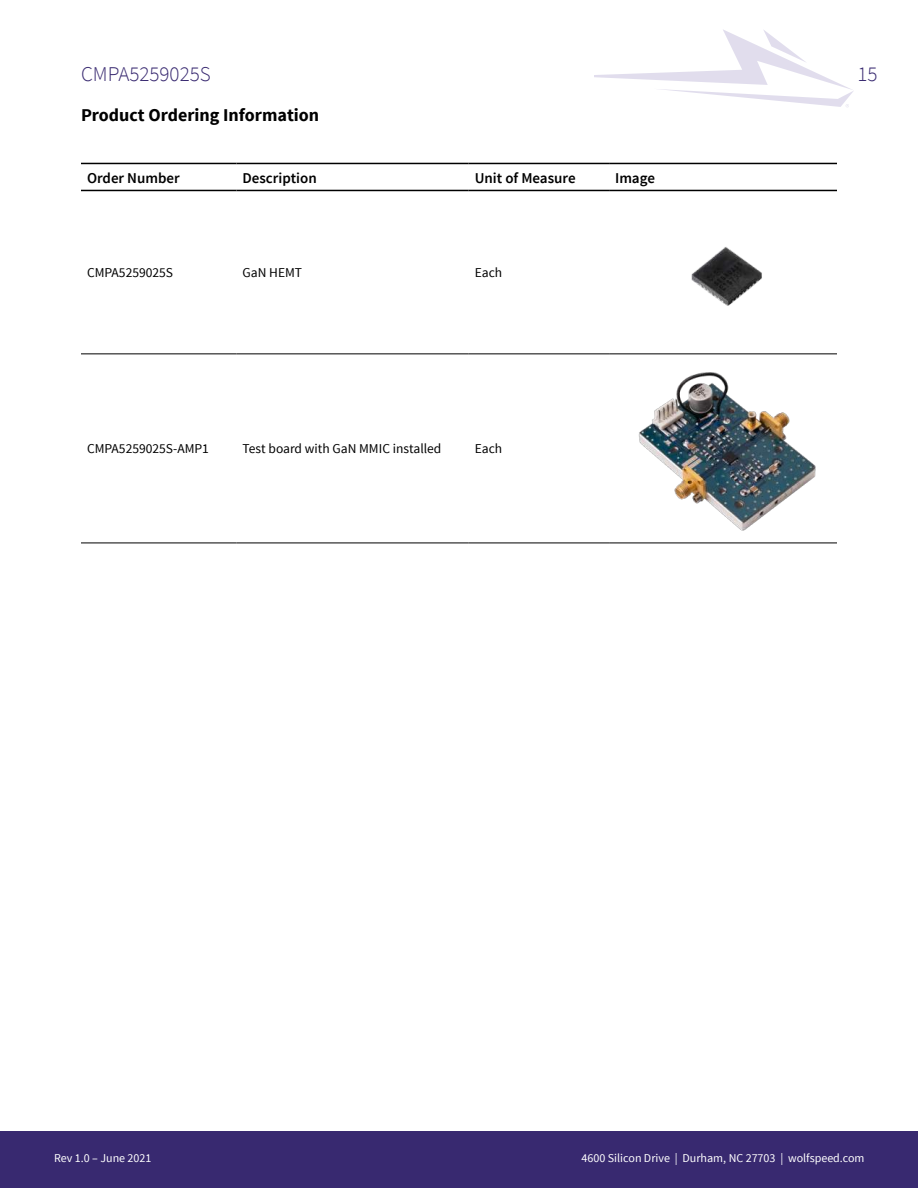
<style>
.page{position:relative;width:918px;height:1188px;background:#fff}
.page>*{position:absolute;margin:0;border:0;box-sizing:border-box;transform-origin:0 0}
.t1{font:300 21px "Source Sans Pro";color:#382970}
.t2{font:700 18px "Source Sans Pro";color:#000}
.t3{font:600 15px "Source Sans Pro";color:#000}
.t4{font:13.5px "Source Sans Pro";color:#000}
.t5{font:12px "Source Sans Pro";color:#fff}
</style>
<div class="page">
<svg style="left:594px;top:29px;width:259px;height:78px"></svg>
<div style="left:0;top:1131px;width:918px;height:57px;background:#382970"></div>
<hr style="left:81px;top:353px;width:156px;height:1px;background:#000">
<hr style="left:237px;top:353px;width:232px;height:1px;background:#000">
<hr style="left:469px;top:353px;width:140px;height:1px;background:#000">
<hr style="left:81px;top:543px;width:156px;height:1px;background:#000">
<hr style="left:237px;top:543px;width:232px;height:1px;background:#000">
<hr style="left:469px;top:543px;width:140px;height:1px;background:#000">
<hr style="left:609px;top:543px;width:228px;height:1px;background:#000">
<hr style="left:81px;top:163px;width:156px;height:1px;background:#000">
<hr style="left:237px;top:163px;width:232px;height:1px;background:#000">
<hr style="left:469px;top:163px;width:140px;height:1px;background:#000">
<hr style="left:609px;top:163px;width:228px;height:1px;background:#000">
<hr style="left:81px;top:190px;width:156px;height:1px;background:#000">
<hr style="left:237px;top:190px;width:232px;height:1px;background:#000">
<hr style="left:469px;top:190px;width:140px;height:1px;background:#000">
<hr style="left:609px;top:190px;width:228px;height:1px;background:#000">
<img style="left:609px;top:191px;width:228px;height:352px">
<h1 class="t1" style="left:81px;top:61px;width:131px">CMPA5259025S</h1>
<h1 class="t1" style="left:857px;top:66px;width:22px">15</h1>
<h2 class="t2" style="left:81px;top:108px;width:240px">Product Ordering Information</h2>
<p class="t3" style="left:87px;top:172px;width:94px">Order Number</p>
<p class="t3" style="left:243px;top:172px;width:76px">Description</p>
<p class="t3" style="left:475px;top:172px;width:102px">Unit of Measure</p>
<p class="t3" style="left:615px;top:172px;width:41px">Image</p>
<p class="t4" style="left:87px;top:268px;width:88px">CMPA5259025S</p>
<p class="t4" style="left:243px;top:268px;width:61px">GaN HEMT</p>
<p class="t4" style="left:475px;top:268px;width:29px">Each</p>
<p class="t4" style="left:87px;top:444px;width:123px">CMPA5259025S-AMP1</p>
<p class="t4" style="left:243px;top:444px;width:200px">Test board with GaN MMIC installed</p>
<p class="t4" style="left:475px;top:444px;width:29px">Each</p>
<p class="t5" style="left:54px;top:1153px;width:99px">Rev 1.0 – June 2021</p>
<p class="t5" style="left:582px;top:1153px;width:284px">4600 Silicon Drive | Durham, NC 27703 | wolfspeed.com</p>
</div>
